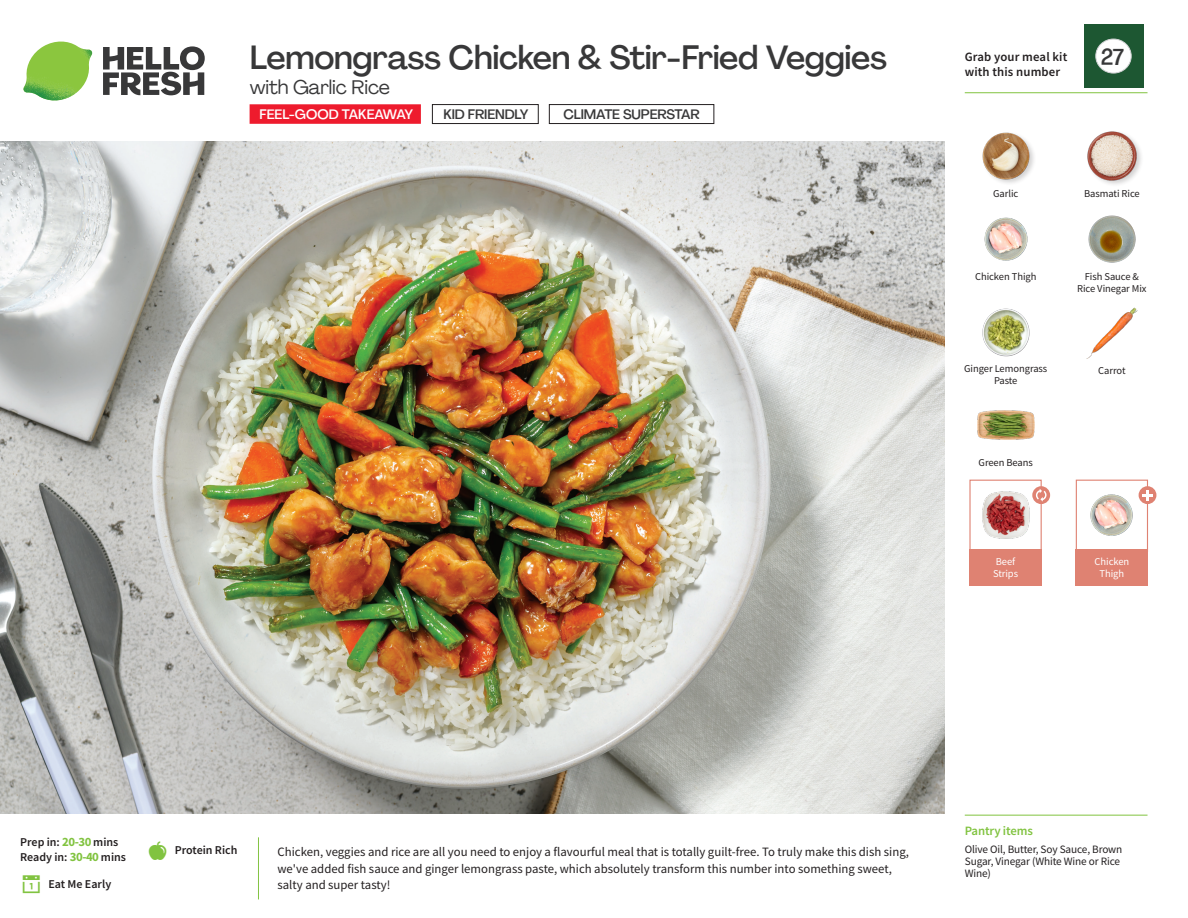
<style>
.page{position:relative;width:1188px;height:918px;background:#fff}
.page>*{position:absolute;margin:0;border:0;box-sizing:border-box;transform-origin:0 0}
._15_Titel_UK{font:500 33px "Agrandir";letter-spacing:-.015em;color:#383839}
._002_Label_Nr{font:500 22.8px "Agrandir";color:#383839;scale:.94 1}
._15_Titel_UK-2{font:19.5px "Agrandir";letter-spacing:-.01em;color:#383839}
.t1{font:500 13.5px "Agrandir";letter-spacing:-.01em;color:#383839}
.t2{font:500 13.5px "Agrandir";color:#fff}
.Step_6_Text_AU{font:12.75px/16.5px "Source Sans Pro";color:#231f20}
.t3{font:600 12.75px/15px "Source Sans Pro";letter-spacing:.01em;color:#231f20}
._04_Headers_Front{font:600 12.75px "Source Sans Pro";letter-spacing:-.01em;color:#81c340}
._04_Intro{font:600 12px "Source Sans Pro";color:#231f20}
._05_Pantry{font:11.25px/12px "Source Sans Pro";letter-spacing:-.01em;color:#231f20}
._18_FRONT_ingredients{font:10.5px/12px "Source Sans Pro";letter-spacing:-.005em;color:#231f20;text-align:center}
._18_FRONT_ingredients-2{font:10.5px/12px "Source Sans Pro";letter-spacing:-.005em;color:#fff;text-align:center}
.s1{font-weight:700;font-size:12.75px;color:#81c340}
</style>
<div class="page">
<svg style="left:103px;top:46px;width:102px;height:49px"></svg>
<img style="left:23px;top:42px;width:69px;height:59px">
<img style="left:0;top:142px;width:945px;height:672px">
<div style="left:1076px;top:480px;width:72px;height:72px;border:1px solid #df8272"></div>
<div style="left:1076px;top:549px;width:72px;height:37px;background:#df8272"></div>
<div style="left:969px;top:549px;width:73px;height:37px;background:#df8272"></div>
<img style="left:1090px;top:493px;width:49px;height:43px">
<div style="left:969px;top:480px;width:73px;height:72px;border:1px solid #df8272"></div>
<img style="left:982px;top:491px;width:48px;height:48px">
<svg style="left:1032px;top:486px;width:18px;height:18px"></svg>
<svg style="left:1036px;top:489px;width:11px;height:13px"></svg>
<img style="left:1086px;top:307px;width:52px;height:52px">
<img style="left:977px;top:410px;width:57px;height:30px">
<img style="left:982px;top:308px;width:48px;height:49px">
<img style="left:984px;top:217px;width:44px;height:44px">
<img style="left:1088px;top:215px;width:48px;height:48px">
<img style="left:982px;top:132px;width:52px;height:51px">
<div style="left:1086px;top:130px;width:58px;height:58px;background:#231f20;opacity:.2"></div>
<img style="left:1086px;top:130px;width:54px;height:53px">
<div style="left:250px;top:104px;width:171px;height:20px;background:#ee1b2d"></div>
<div style="left:432px;top:104px;width:106px;height:20px;border:1px solid #231f20"></div>
<div style="left:549px;top:104px;width:165px;height:20px;border:1px solid #231f20"></div>
<hr style="left:965px;top:815px;width:183px;height:1px;background:#81c340">
<hr style="left:965px;top:92px;width:183px;height:1px;background:#81c340">
<div style="left:1084px;top:24px;width:59px;height:64px;background:#1d5732"></div>
<div style="left:1096px;top:39px;width:35px;height:34px;background:#fff;border-radius:50%"></div>
<div style="left:1096px;top:39px;width:35px;height:34px;border:1px solid #d1d2d4;border-radius:50%"></div>
<div style="left:1139px;top:486px;width:17px;height:18px;background:#df8272;border-radius:50%"></div>
<svg style="left:1142px;top:490px;width:11px;height:10px"></svg>
<p class="_15_Titel_UK" style="left:250px;top:37px;width:639px">Lemongrass Chicken &amp; Stir-Fried Veggies</p>
<p class="_15_Titel_UK-2" style="left:250px;top:75px;width:142px">with Garlic Rice</p>
<p class="t2" style="left:259px;top:105px;width:155px">FEEL-GOOD TAKEAWAY</p>
<p class="t1" style="left:444px;top:106px;width:86px">KID FRIENDLY</p>
<p class="t1" style="left:563px;top:106px;width:138px">CLIMATE SUPERSTAR</p>
<p class="t3" style="left:965px;top:49px;width:104px">Grab your meal kit with this number</p>
<p class="_002_Label_Nr" style="left:1101px;top:43px;width:26px">27</p>
<p class="_18_FRONT_ingredients" style="left:993px;top:188px;width:27px">Garlic</p>
<p class="_18_FRONT_ingredients" style="left:1084px;top:188px;width:57px">Basmati Rice</p>
<p class="_18_FRONT_ingredients" style="left:975px;top:271px;width:63px">Chicken Thigh</p>
<p class="_18_FRONT_ingredients" style="left:1077px;top:270px;width:71px">Fish Sauce &amp;<br>Rice Vinegar Mix</p>
<p class="_18_FRONT_ingredients" style="left:964px;top:363px;width:85px">Ginger Lemongrass</p>
<p class="_18_FRONT_ingredients" style="left:1098px;top:365px;width:29px">Carrot</p>
<p class="_18_FRONT_ingredients" style="left:994px;top:375px;width:25px">Paste</p>
<p class="_18_FRONT_ingredients" style="left:979px;top:456px;width:56px">Green Beans</p>
<p class="_18_FRONT_ingredients-2" style="left:993px;top:556px;width:27px;text-align:left">Beef<br>Strips</p>
<p class="_18_FRONT_ingredients-2" style="left:1095px;top:556px;width:36px">Chicken<br>Thigh</p>
<p class="_04_Intro" style="left:20px;top:834px;width:100px">Prep in: <span class="s1">20-30</span> mins</p>
<p class="_04_Intro" style="left:20px;top:849px;width:107px">Ready in: <span class="s1">30-40</span> mins</p>
<p class="_04_Intro" style="left:48px;top:876px;width:64px">Eat Me Early</p>
<p class="_04_Intro" style="left:175px;top:843px;width:64px">Protein Rich</p>
<p class="Step_6_Text_AU" style="left:278px;top:844px;width:633px">Chicken, veggies and rice are all you need to enjoy a flavourful meal that is totally guilt-free. To truly make this dish sing, we've added fish sauce and ginger lemongrass paste, which absolutely transform this number into something sweet, salty and super tasty!</p>
<p class="_04_Headers_Front" style="left:965px;top:822px;width:70px">Pantry items</p>
<p class="_05_Pantry" style="left:965px;top:843px;width:159px">Olive Oil, Butter, Soy Sauce, Brown<br>Sugar, Vinegar (White Wine or Rice<br>Wine)</p>
</div>
